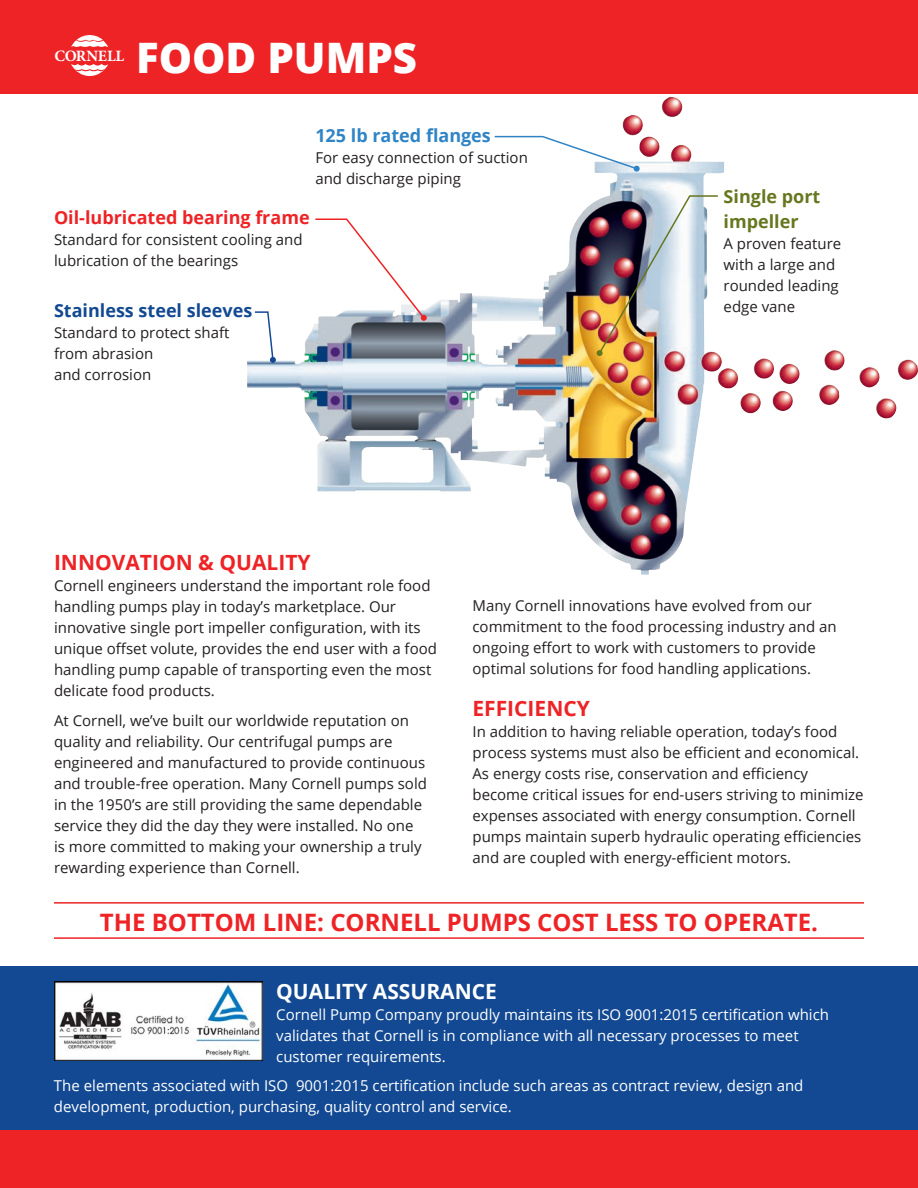
<style>
.page{position:relative;width:918px;height:1188px;background:#fff}
.page>*{position:absolute;margin:0;border:0;box-sizing:border-box;transform-origin:0 0}
._28pt_-_XBOLD_-_WHIT{font:800 42px "Open Sans";color:#fff}
._14pt_-_BOLD_-_ALL_C{font:700 24px "Open Sans";color:#ee2326}
._14pt_-_BOLD_-_ALL_C-2{font:700 21px "Open Sans";color:#ee2326}
._14pt_-_BOLD_-_ALL_C-3{font:700 21px "Open Sans";color:#fff}
._14pt_-_BOLD_-_ALL_C-4{font:700 18px "Open Sans";color:#ee2326}
._14pt_-_BOLD_-_ALL_C-5{font:700 18px "Open Sans";color:#124992}
._14pt_-_BOLD_-_ALL_C-6{font:700 18px/25.2px "Open Sans";color:#66771f}
._14pt_-_BOLD_-_ALL_C-7{font:700 18px "Open Sans";color:#3084c5}
.t1{font:700 15.9px "Minion Pro";letter-spacing:-.01em;color:#fff}
.t2{font:15px/21px "Open Sans";color:#231f20}
.t3{font:15px/21px "Open Sans";color:#fff}
</style>
<div class="page">
<div style="left:0;top:0;width:918px;height:94px;background:#ee2326"></div>
<svg style="left:71px;top:64px;width:37px;height:12px"></svg>
<svg style="left:71px;top:35px;width:37px;height:12px"></svg>
<div style="left:0;top:1130px;width:918px;height:58px;background:#ee2326"></div>
<div style="left:0;top:967px;width:918px;height:163px;background:#124992"></div>
<img style="left:54px;top:982px;width:209px;height:79px">
<hr style="left:54px;top:902px;width:810px;height:2px;background:#ee2326">
<hr style="left:54px;top:937px;width:810px;height:2px;background:#ee2326">
<img style="left:247px;top:97px;width:439px;height:478px">
<svg style="left:493px;top:135px;width:147px;height:37px"></svg>
<svg style="left:314px;top:218px;width:113px;height:103px"></svg>
<svg style="left:253px;top:311px;width:23px;height:52px"></svg>
<img style="left:597px;top:195px;width:122px;height:161px">
<p class="t1" style="left:55px;top:45px;width:71px">CORNELL</p>
<p class="_28pt_-_XBOLD_-_WHIT" style="left:136px;top:25px;width:283px">FOOD PUMPS</p>
<p class="_14pt_-_BOLD_-_ALL_C-7" style="left:315px;top:123px;width:177px">125 lb rated flanges</p>
<p class="t2" style="left:315px;top:147px;width:214px">For easy connection of suction and discharge piping</p>
<p class="_14pt_-_BOLD_-_ALL_C-4" style="left:54px;top:205px;width:257px">Oil-lubricated bearing frame</p>
<p class="t2" style="left:54px;top:229px;width:250px">Standard for consistent cooling and lubrication of the bearings</p>
<p class="_14pt_-_BOLD_-_ALL_C-5" style="left:54px;top:298px;width:200px">Stainless steel sleeves</p>
<p class="t2" style="left:54px;top:322px;width:177px">Standard to protect shaft from abrasion<br>and corrosion</p>
<p class="_14pt_-_BOLD_-_ALL_C-6" style="left:724px;top:183px;width:98px">Single port impeller</p>
<p class="t2" style="left:724px;top:233px;width:119px">A proven feature with a large and rounded leading edge vane</p>
<p class="_14pt_-_BOLD_-_ALL_C-2" style="left:54px;top:548px;width:258px">INNOVATION &amp; QUALITY</p>
<p class="t2" style="left:54px;top:575px;width:384px">Cornell engineers understand the important role food handling pumps play in today’s marketplace. Our innovative single port impeller configuration, with its unique offset volute, provides the end user with a food handling pump capable of transporting even the most delicate food products.</p>
<p class="t2" style="left:54px;top:709px;width:375px">At Cornell, we’ve built our worldwide reputation on quality and reliability. Our centrifugal pumps are engineered and manufactured to provide continuous and trouble-free operation. Many Cornell pumps sold in the 1950’s are still providing the same dependable service they did the day they were installed. No one is more committed to making your ownership a truly rewarding experience than Cornell.</p>
<p class="t2" style="left:472px;top:595px;width:366px">Many Cornell innovations have evolved from our commitment to the food processing industry and an ongoing effort to work with customers to provide optimal solutions for food handling applications.</p>
<p class="_14pt_-_BOLD_-_ALL_C-2" style="left:472px;top:694px;width:119px">EFFICIENCY</p>
<p class="t2" style="left:472px;top:721px;width:393px">In addition to having reliable operation, today’s food process systems must also be efficient and economical.<br>As energy costs rise, conservation and efficiency become critical issues for end-users striving to minimize expenses associated with energy consumption. Cornell pumps maintain superb hydraulic operating efficiencies and are coupled with energy-efficient motors.</p>
<p class="_14pt_-_BOLD_-_ALL_C" style="left:100px;top:905px;width:720px">THE BOTTOM LINE: CORNELL PUMPS COST LESS TO OPERATE.</p>
<p class="_14pt_-_BOLD_-_ALL_C-3" style="left:276px;top:976px;width:222px">QUALITY ASSURANCE</p>
<p class="t3" style="left:276px;top:1003px;width:554px">Cornell Pump Company proudly maintains its ISO 9001:2015 certification which validates that Cornell is in compliance with all necessary processes to meet customer requirements.</p>
<p class="t3" style="left:54px;top:1075px;width:751px">The elements associated with ISO 9001:2015 certification include such areas as contract review, design and development, production, purchasing, quality control and service.</p>
</div>
